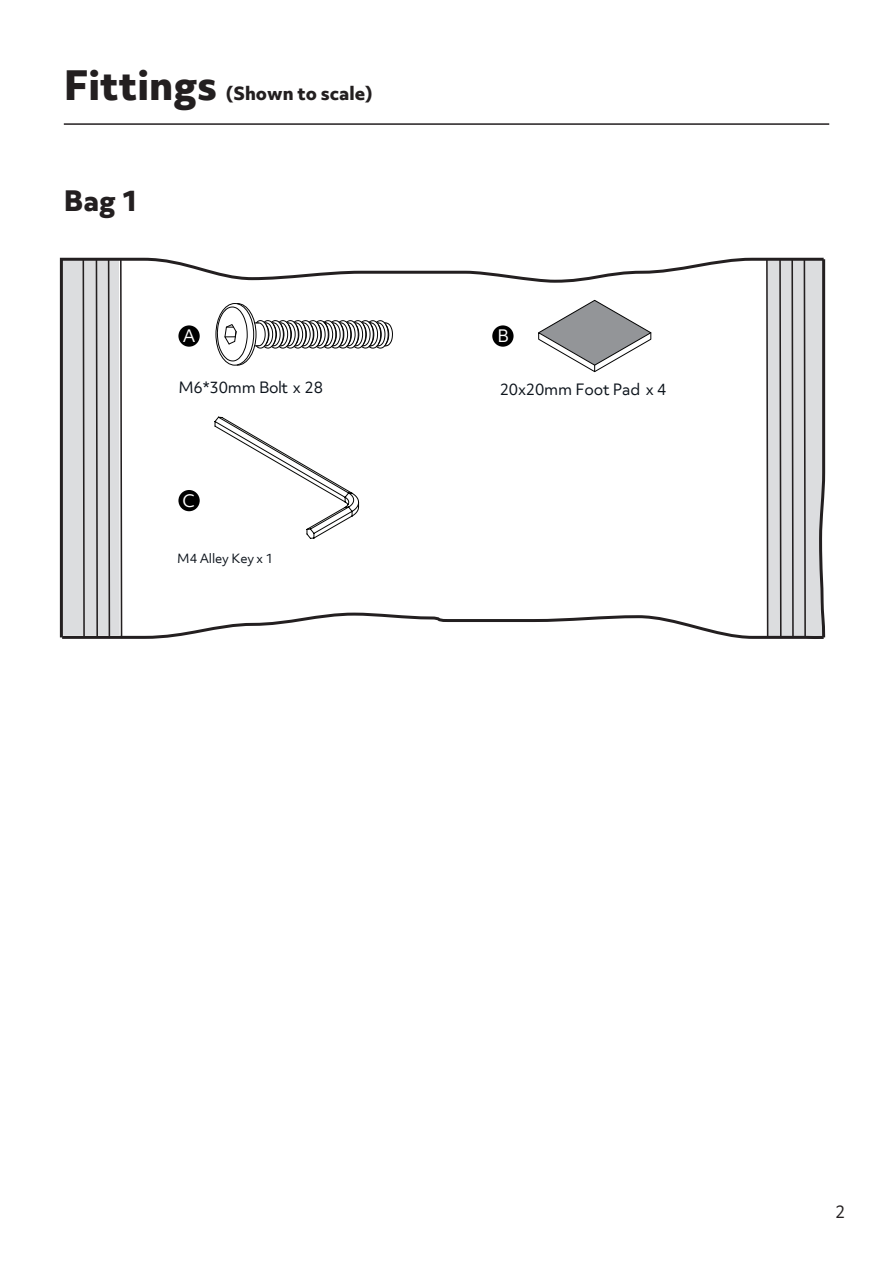
<style>
.page{position:relative;width:893px;height:1263px;background:#fff}
.page>*{position:absolute;margin:0;border:0;box-sizing:border-box;transform-origin:0 0}
.t1{font:800 27px "Objektiv Mk 3";color:#231f20}
.t2{font:800 17.55px "Objektiv Mk 3";color:#231f20}
.t3{font:16.5px "Objektiv Mk 3";color:#fff}
.t4{font:16.5px "Objektiv Mk 3";color:#231f20}
.t5{font:15px "Objektiv Mk 3";letter-spacing:-.01em;color:#0c131b}
.t6{font:12.15px "Objektiv Mk 3";letter-spacing:-.01em;color:#0c131b}
.s1{font-size:38.85px}
</style>
<div class="page">
<hr style="left:64px;top:123px;width:765px;height:2px;background:#231f20">
<svg style="left:59px;top:257px;width:767px;height:382px"></svg>
<p class="t2" style="left:64px;top:81px;width:311px"><span class="s1">Fittings</span> (Shown to scale)</p>
<h1 class="t1" style="left:64px;top:181px;width:77px">Bag 1</h1>
<p class="t3" style="left:183px;top:325px;width:14px">A</p>
<p class="t3" style="left:498px;top:325px;width:13px">B</p>
<p class="t5" style="left:178px;top:377px;width:146px">M6*30mm Bolt x 28</p>
<p class="t5" style="left:500px;top:379px;width:168px">20x20mm Foot Pad x 4</p>
<p class="t3" style="left:183px;top:489px;width:14px">C</p>
<p class="t6" style="left:177px;top:550px;width:97px">M4 Alley Key x 1</p>
<p class="t4" style="left:835px;top:1200px;width:12px">2</p>
</div>
